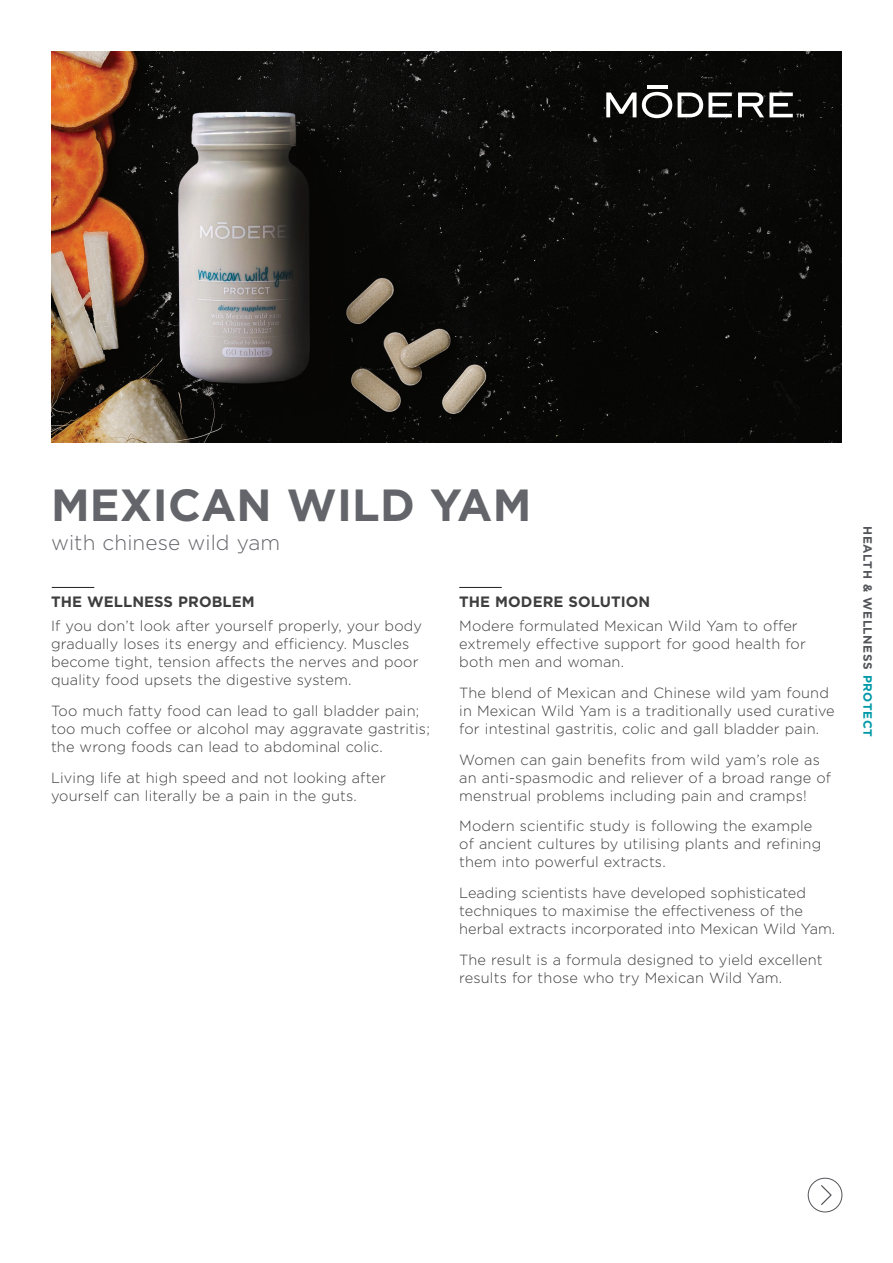
<style>
.page{position:relative;width:893px;height:1263px;background:#fff}
.page>*{position:absolute;margin:0;border:0;box-sizing:border-box;transform-origin:0 0}
.Product_Name{font:700 45px "Gotham";letter-spacing:.005em;color:#64656a}
.Consumer_Benefit__su{font:300 21px "Gotham";letter-spacing:.005em;color:#64656a}
.Paragraph_Heading{font:700 15px "Gotham";letter-spacing:.005em;color:#3e3e3f}
.Body_copy{font:300 14.7px/18px "Gotham";letter-spacing:.01em;color:#3e3e3f}
.t1{font:700 12px "Gotham";letter-spacing:.05em;color:#54555a}
.s1{color:#0099a9}
</style>
<div class="page">
<hr style="left:52px;top:587px;width:42px;height:1px;background:#231f20">
<hr style="left:459px;top:587px;width:43px;height:1px;background:#231f20">
<div style="left:808px;top:1178px;width:34px;height:34px;border:1px solid #54555a;border-radius:50%"></div>
<svg style="left:821px;top:1185px;width:11px;height:20px"></svg>
<img style="left:51px;top:51px;width:791px;height:391px">
<svg style="left:678px;top:93px;width:54px;height:24px"></svg>
<svg style="left:642px;top:92px;width:30px;height:26px"></svg>
<hr style="left:647px;top:85px;width:20px;height:3px;background:#fff">
<svg style="left:606px;top:93px;width:30px;height:24px"></svg>
<svg style="left:738px;top:93px;width:66px;height:24px"></svg>
<p class="Product_Name" style="left:51px;top:475px;width:482px">MEXICAN WILD YAM</p>
<p class="Consumer_Benefit__su" style="left:51px;top:529px;width:231px">with chinese wild yam</p>
<p class="Paragraph_Heading" style="left:51px;top:591px;width:205px">THE WELLNESS PROBLEM</p>
<p class="Body_copy" style="left:51px;top:616px;width:373px">If you don’t look after yourself properly, your body gradually loses its energy and efficiency. Muscles become tight, tension affects the nerves and poor quality food upsets the digestive system.</p>
<p class="Body_copy" style="left:51px;top:701px;width:380px">Too much fatty food can lead to gall bladder pain; too much coffee or alcohol may aggravate gastritis; the wrong foods can lead to abdominal colic.</p>
<p class="Body_copy" style="left:51px;top:768px;width:336px">Living life at high speed and not looking after yourself can literally be a pain in the guts.</p>
<p class="Paragraph_Heading" style="left:459px;top:591px;width:192px">THE MODERE SOLUTION</p>
<p class="Body_copy" style="left:459px;top:616px;width:348px">Modere formulated Mexican Wild Yam to offer extremely effective support for good health for both men and woman.</p>
<p class="Body_copy" style="left:459px;top:683px;width:377px">The blend of Mexican and Chinese wild yam found in Mexican Wild Yam is a traditionally used curative for intestinal gastritis, colic and gall bladder pain.</p>
<p class="Body_copy" style="left:459px;top:750px;width:373px">Women can gain benefits from wild yam’s role as an anti-spasmodic and reliever of a broad range of menstrual problems including pain and cramps!</p>
<p class="Body_copy" style="left:459px;top:817px;width:364px">Modern scientific study is following the example of ancient cultures by utilising plants and refining them into powerful extracts.</p>
<p class="Body_copy" style="left:459px;top:883px;width:377px">Leading scientists have developed sophisticated techniques to maximise the effectiveness of the herbal extracts incorporated into Mexican Wild Yam.</p>
<p class="Body_copy" style="left:459px;top:950px;width:365px">The result is a formula designed to yield excellent results for those who try Mexican Wild Yam.</p>
<p class="t1" style="left:876px;top:526px;width:212px;rotate:90deg">HEALTH &amp; WELLNESS <span class="s1">PROTECT</span></p>
</div>
